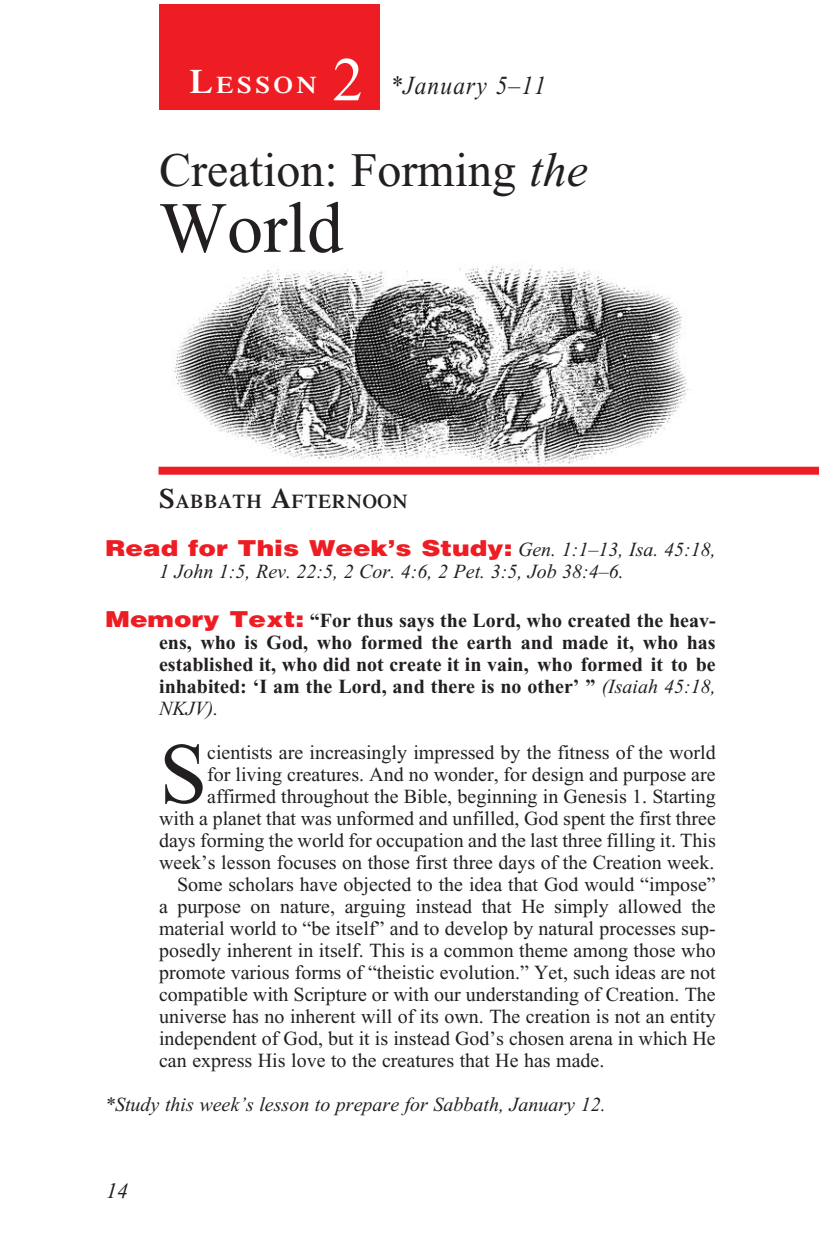
<style>
.page{position:relative;width:819px;height:1260px;background:#fff}
.page>*{position:absolute;margin:0;border:0;box-sizing:border-box;transform-origin:0 0}
._4-Body_Copy{font:86.4px "Times New Roman";color:#231f20}
._1-Lesson_Title{font:72px "Times New Roman";color:#231f20}
.t1{font:62px "Times New Roman";color:#fff}
._1-Lesson_Title-2{font:48px "Times New Roman";color:#231f20}
._00-Month-Day{font:italic 26px "Times New Roman";letter-spacing:.05em;color:#231f20;scale:.9 1}
.t2{font:600 23.8px "Times";letter-spacing:.145em;color:#fff;scale:1.1 1}
._6-question{font:900 22px "Helvetica";color:#ee1d23;scale:1.2 1}
.t3{font:italic 22px "Times New Roman";color:#231f20}
._4-Body_Copy-2{font:20px/22px "Times New Roman";color:#231f20;text-align:right}
._6-question-2{font:700 20px/22px "Times New Roman";color:#231f20;text-align:justify}
.Study_this_week_s{font:italic 20px "Times New Roman";color:#231f20}
._6-question-3{font:italic 20px "Times New Roman";color:#231f20}
._3-Sabbath_Afternoon{font:600 19.6px "Times";letter-spacing:.035em;color:#231f20}
.s1{font-size:34px}
.s2{font-style:italic}
.s3{font-size:28px}
.s4{font-family:"Times New Roman";font-weight:400;font-style:italic;font-size:20px;color:#231f20}
.s5{font-family:"Helvetica";font-weight:900;font-size:22px;color:#ee1d23}
.s6{font-weight:400;font-style:italic}
</style>
<div class="page">
<div style="left:159px;top:5px;width:221px;height:105px;background:#ee1d23"></div>
<img style="left:158px;top:265px;width:566px;height:205px">
<div style="left:159px;top:467px;width:660px;height:8px;background:#ee1d23"></div>
<p class="t2" style="left:189px;top:71px;width:117px"><span class="s1">L</span>ESSON</p>
<p class="t1" style="left:332px;top:46px;width:32px">2</p>
<p class="_00-Month-Day" style="left:390px;top:71px;width:174px">*January 5–11</p>
<p class="_1-Lesson_Title-2" style="left:159px;top:144px;width:431px">Creation: Forming <span class="s2">the</span></p>
<p class="_1-Lesson_Title" style="left:159px;top:189px;width:185px">World</p>
<p class="_3-Sabbath_Afternoon" style="left:159px;top:490px;width:250px"><span class="s3">S</span>ABBATH <span class="s3">A</span>FTERNOON</p>
<p class="_6-question" style="left:105px;top:534px;width:510px">Read for This Week’s Study: <span class="s4">Gen. 1:1–13, Isa. 45:18,</span></p>
<p class="_6-question-3" style="left:159px;top:561px;width:466px">1 John 1:5, Rev. 22:5, 2 Cor. 4:6, 2 Pet. 3:5, Job 38:4–6.</p>
<p class="_6-question-2" style="left:159px;top:609px;width:558px;text-indent:-54px"><span class="s5">Memory Text:</span> “For thus says the Lord, who created the heav&shy;ens, who is God, who formed the earth and made it, who has established it, who did not create it in vain, who formed it to be inhabited: ‘I am the Lord, and there is no other’ ” <span class="s6">(Isaiah 45:18, NKJV).</span></p>
<p class="_4-Body_Copy" style="left:159px;top:727px;width:50px">S</p>
<p class="_4-Body_Copy-2" style="left:159px;top:741px;width:558px">cientists are increasingly impressed by the fitness of the world<br>for living creatures. And no wonder, for design and purpose are affirmed throughout the Bible, beginning in Genesis 1. Starting<br>with a planet that was unformed and unfilled, God spent the first three days forming the world for occupation and the last three filling it. This week’s lesson focuses on those first three days of the Creation week.</p>
<p class="_4-Body_Copy-2" style="left:159px;top:873px;width:558px;text-align:justify;text-indent:18px">Some scholars have objected to the idea that God would “impose” a purpose on nature, arguing instead that He simply allowed the material world to “be itself” and to develop by natural processes sup&shy;posedly inherent in itself. This is a common theme among those who promote various forms of “theistic evolution.” Yet, such ideas are not compatible with Scripture or with our understanding of Creation. The universe has no inherent will of its own. The creation is not an entity independent of God, but it is instead God’s chosen arena in which He can express His love to the creatures that He has made.</p>
<p class="Study_this_week_s" style="left:105px;top:1093px;width:502px">*Study this week’s lesson to prepare for Sabbath, January 12.</p>
<p class="t3" style="left:106px;top:1179px;width:24px">14</p>
</div>
